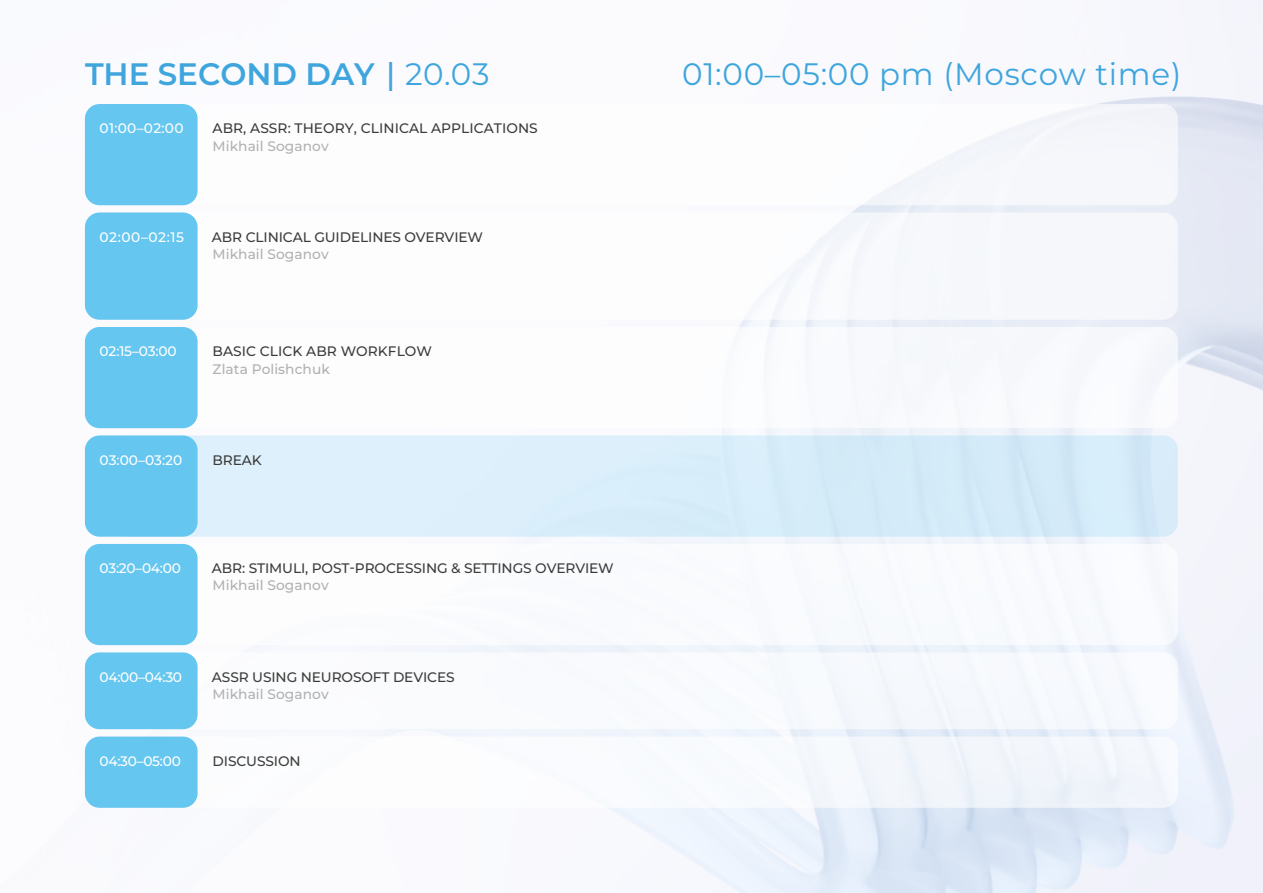
<style>
.page{position:relative;width:1263px;height:893px;background:#fff}
.page>*{position:absolute;margin:0;border:0;box-sizing:border-box;transform-origin:0 0}
.t1{font:31.05px "Montserrat";letter-spacing:.025em;color:#3fa5dd}
.t2{font:600 31.05px "Montserrat";color:#3fa5dd}
.t3{font:500 13.8px "Montserrat";letter-spacing:-.01em;color:#3c3c3b}
.t4{font:500 13.8px "Montserrat";letter-spacing:-.01em;color:#fff}
.t5{font:500 13.8px "Montserrat";letter-spacing:.005em;color:#b1b1b1}
.s1{font-weight:500}
.s2{font-weight:400}
</style>
<div class="page">
<div style="left:85px;top:104px;width:113px;height:101px;background:#65c6ef;border-radius:15px"></div>
<div style="left:115px;top:737px;width:1063px;height:71px;background:#f8fafd;border-radius:15px"></div>
<div style="left:85px;top:737px;width:113px;height:71px;background:#65c6ef;border-radius:15px"></div>
<div style="left:85px;top:212px;width:113px;height:108px;background:#65c6ef;border-radius:15px"></div>
<div style="left:85px;top:327px;width:113px;height:101px;background:#65c6ef;border-radius:15px"></div>
<div style="left:115px;top:435px;width:1063px;height:102px;background:#d8eefb;border-radius:15px"></div>
<div style="left:85px;top:435px;width:113px;height:102px;background:#65c6ef;border-radius:15px"></div>
<div style="left:85px;top:544px;width:113px;height:101px;background:#65c6ef;border-radius:15px"></div>
<div style="left:115px;top:652px;width:1063px;height:77px;background:#f8fafd;border-radius:15px"></div>
<div style="left:85px;top:652px;width:113px;height:77px;background:#65c6ef;border-radius:15px"></div>
<h1 class="t2" style="left:85px;top:53px;width:406px">THE SECOND DAY <span class="s1">|</span> <span class="s2">20.03</span></h1>
<h1 class="t1" style="left:682px;top:53px;width:501px">01:00–05:00 pm (Moscow time)</h1>
<p class="t4" style="left:100px;top:119px;width:85px">01:00–02:00</p>
<p class="t3" style="left:213px;top:119px;width:327px">ABR, ASSR: THEORY, CLINICAL APPLICATIONS</p>
<p class="t5" style="left:213px;top:136px;width:118px">Mikhail Soganov</p>
<p class="t4" style="left:100px;top:228px;width:86px">02:00–02:15</p>
<p class="t3" style="left:212px;top:228px;width:273px">ABR CLINICAL GUIDELINES OVERVIEW</p>
<p class="t5" style="left:213px;top:245px;width:118px">Mikhail Soganov</p>
<p class="t4" style="left:100px;top:342px;width:79px">02:15–03:00</p>
<p class="t3" style="left:213px;top:342px;width:221px">BASIC CLICK ABR WORKFLOW</p>
<p class="t5" style="left:213px;top:360px;width:119px">Zlata Polishchuk</p>
<p class="t4" style="left:100px;top:450px;width:84px">03:00–03:20</p>
<p class="t3" style="left:213px;top:450px;width:51px">BREAK</p>
<p class="t4" style="left:100px;top:559px;width:83px">03:20–04:00</p>
<p class="t3" style="left:212px;top:559px;width:403px">ABR: STIMULI, POST-PROCESSING &amp; SETTINGS OVERVIEW</p>
<p class="t5" style="left:213px;top:576px;width:118px">Mikhail Soganov</p>
<p class="t4" style="left:100px;top:667px;width:84px">04:00–04:30</p>
<p class="t3" style="left:212px;top:667px;width:244px">ASSR USING NEUROSOFT DEVICES</p>
<p class="t5" style="left:213px;top:685px;width:118px">Mikhail Soganov</p>
<p class="t4" style="left:100px;top:752px;width:83px">04:30–05:00</p>
<p class="t3" style="left:213px;top:752px;width:90px">DISCUSSION</p>
</div>
